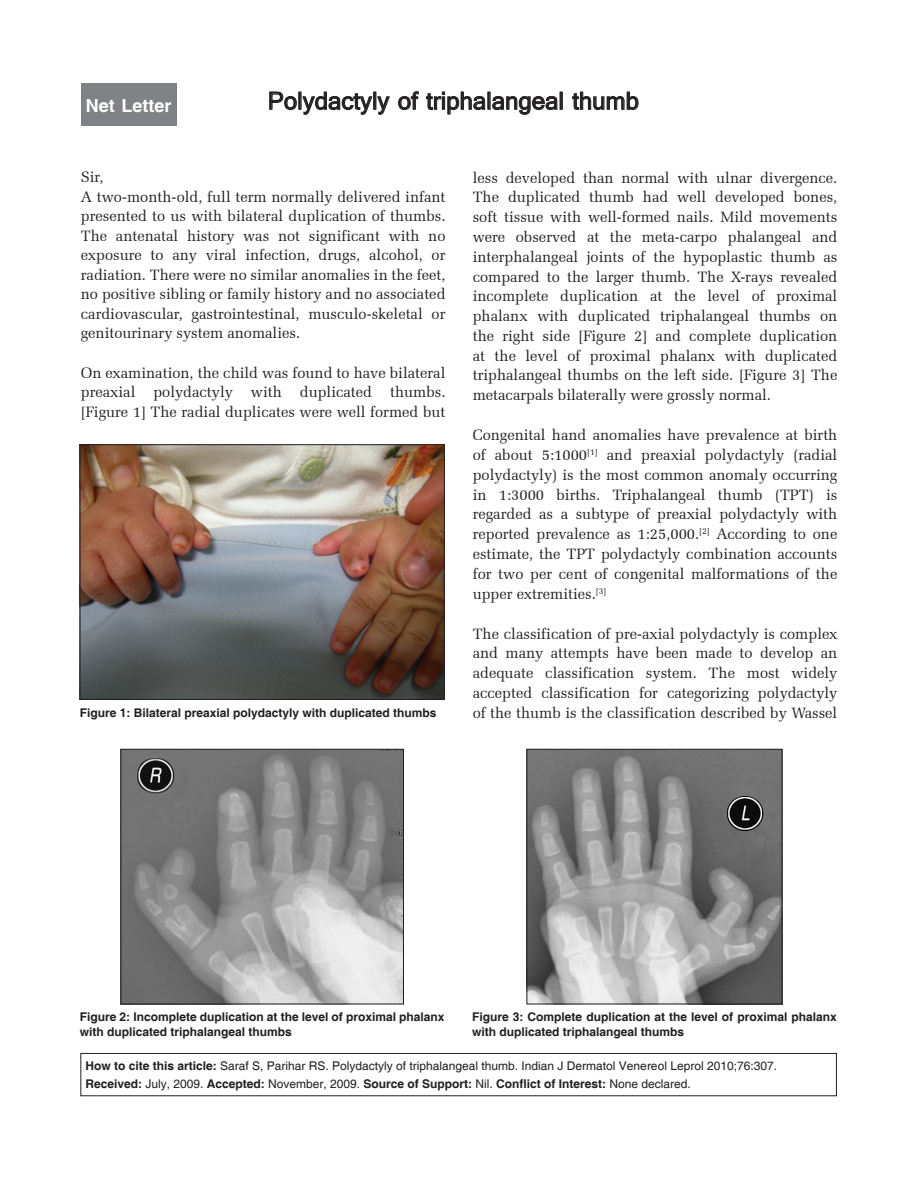
<style>
.page{position:relative;width:918px;height:1188px;background:#fff}
.page>*{position:absolute;margin:0;border:0;box-sizing:border-box;transform-origin:0 0}
.AT{font:24px "Microsoft Sans Serif";color:#231f20}
.AH{font:700 18px "Helvetica";color:#fff}
.TX{font:15px/19.8px "Zapf Elliptical 711 BT";color:#231f20;text-align:justify}
.TX_No_After_Space{font:15px "Zapf Elliptical 711 BT";color:#231f20}
.FGC{font:700 12px/14.4px "Helvetica";color:#231f20}
.HTC{font:12px "Helvetica";color:#231f20}
.HIS{font:700 12px "Helvetica";color:#231f20}
.s1{font-weight:700}
.s2{font-weight:400}
</style>
<div class="page">
<svg style="left:269px;top:91px;width:121px;height:24px"></svg>
<svg style="left:398px;top:91px;width:21px;height:19px"></svg>
<svg style="left:426px;top:91px;width:59px;height:24px"></svg>
<svg style="left:492px;top:96px;width:66px;height:19px"></svg>
<div style="left:560px;top:92px;width:3px;height:18px;border:1px solid #231f20"></div>
<svg style="left:572px;top:91px;width:67px;height:19px"></svg>
<div style="left:81px;top:83px;width:95px;height:43px;background:#808285"></div>
<div style="left:80px;top:1053px;width:757px;height:43px;border:1px solid #231f20"></div>
<img style="left:82px;top:447px;width:361px;height:251px">
<div style="left:80px;top:445px;width:365px;height:255px;border:1px solid #231f20"></div>
<img style="left:529px;top:751px;width:251px;height:251px">
<div style="left:527px;top:749px;width:255px;height:255px;border:1px solid #231f20"></div>
<img style="left:123px;top:751px;width:279px;height:251px">
<div style="left:121px;top:749px;width:283px;height:255px;border:1px solid #231f20"></div>
<p class="AH" style="left:86px;top:94px;width:87px">Net Letter</p>
<p class="AT" style="left:268px;top:87px;width:373px">Polydactyly of triphalangeal thumb</p>
<p class="TX_No_After_Space" style="left:81px;top:168px;width:24px">Sir,</p>
<p class="TX" style="left:81px;top:187px;width:366px">A two-month-old, full term normally delivered infant presented to us with bilateral duplication of thumbs.<br>The antenatal history was not significant with no exposure to any viral infection, drugs, alcohol, or radiation. There were no similar anomalies in the feet, no positive sibling or family history and no associated cardiovascular, gastrointestinal, musculo-skeletal or genitourinary system anomalies.</p>
<p class="TX" style="left:81px;top:363px;width:366px">On examination, the child was found to have bilateral preaxial polydactyly with duplicated thumbs. [Figure 1] The radial duplicates were well formed but</p>
<p class="FGC" style="left:80px;top:706px;width:358px">Figure 1: Bilateral preaxial polydactyly with duplicated thumbs</p>
<p class="TX" style="left:473px;top:168px;width:366px">less developed than normal with ulnar divergence.<br>The duplicated thumb had well developed bones, soft tissue with well-formed nails. Mild movements were observed at the meta-carpo phalangeal and interphalangeal joints of the hypoplastic thumb as compared to the larger thumb. The X-rays revealed incomplete duplication at the level of proximal phalanx with duplicated triphalangeal thumbs on the right side [Figure 2] and complete duplication at the level of proximal phalanx with duplicated triphalangeal thumbs on the left side. [Figure 3] The metacarpals bilaterally were grossly normal.</p>
<p class="TX" style="left:473px;top:425px;width:366px">Congenital hand anomalies have prevalence at birth of about 5:1000<sup>[1]</sup> and preaxial polydactyly (radial polydactyly) is the most common anomaly occurring in 1:3000 births. Triphalangeal thumb (TPT) is regarded as a subtype of preaxial polydactyly with reported prevalence as 1:25,000.<sup>[2]</sup> According to one estimate, the TPT polydactyly combination accounts for two per cent of congenital malformations of the upper extremities.<sup>[3]</sup></p>
<p class="TX" style="left:473px;top:624px;width:366px">The classification of pre-axial polydactyly is complex and many attempts have been made to develop an adequate classification system. The most widely accepted classification for categorizing polydactyly of the thumb is the classification described by Wassel</p>
<p class="FGC" style="left:80px;top:1010px;width:366px">Figure 2: Incomplete duplication at the level of proximal phalanx with duplicated triphalangeal thumbs</p>
<p class="FGC" style="left:472px;top:1010px;width:366px">Figure 3: Complete duplication at the level of proximal phalanx with duplicated triphalangeal thumbs</p>
<p class="HTC" style="left:85px;top:1058px;width:693px"><span class="s1">How to cite this article:</span> Saraf S, Parihar RS. Polydactyly of triphalangeal thumb. Indian J Dermatol Venereol Leprol 2010;76:307.</p>
<p class="HIS" style="left:85px;top:1077px;width:607px">Received: <span class="s2">July, 2009.</span> Accepted: <span class="s2">November, 2009.</span> Source of Support: <span class="s2">Nil.</span> Conflict of Interest: <span class="s2">None declared.</span></p>
</div>
